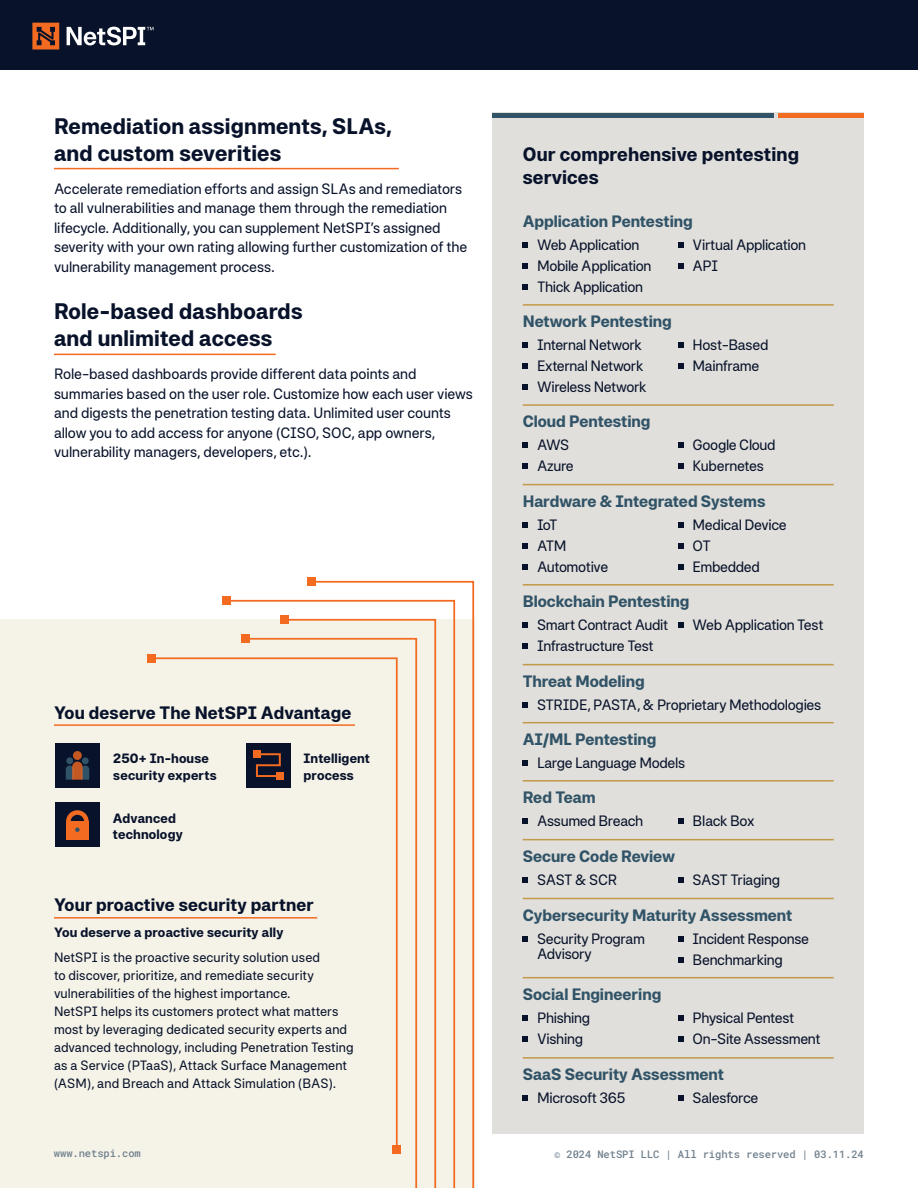
<style>
.page{position:relative;width:918px;height:1188px;background:#fff}
.page>*{position:absolute;margin:0;border:0;box-sizing:border-box;transform-origin:0 0}
.t1{font:700 22.5px/27px "Systemia";letter-spacing:.01em;color:#08122a}
.t2{font:700 19.5px/23.4px "Systemia";letter-spacing:.01em;color:#08122a}
.t3{font:700 18px "Systemia";letter-spacing:.005em;color:#08122a}
.t4{font:700 16.5px "Systemia";letter-spacing:-.005em;color:#315367}
.t5{font:15px/21px "Systemia";letter-spacing:-.015em;color:#08122a}
.t6{font:13.5px/18px "Systemia";color:#08122a}
.t7{font:700 13.5px/16.5px "Systemia";letter-spacing:.015em;color:#08122a}
.t8{font:10.5px "Roboto Mono";letter-spacing:-.01em;color:#71818e}
</style>
<div class="page">
<div style="left:0;top:619px;width:474px;height:569px;background:#f5f3e8"></div>
<div style="left:492px;top:113px;width:372px;height:1021px;background:#e0dfdb"></div>
<hr style="left:523px;top:304px;width:311px;height:2px;background:#c3994a">
<hr style="left:523px;top:404px;width:311px;height:2px;background:#c3994a">
<hr style="left:523px;top:484px;width:311px;height:1px;background:#c3994a">
<hr style="left:523px;top:584px;width:311px;height:2px;background:#c3994a">
<hr style="left:523px;top:664px;width:311px;height:1px;background:#c3994a">
<hr style="left:523px;top:722px;width:311px;height:1px;background:#c3994a">
<hr style="left:523px;top:780px;width:311px;height:2px;background:#c3994a">
<hr style="left:523px;top:839px;width:311px;height:1px;background:#c3994a">
<hr style="left:523px;top:898px;width:311px;height:1px;background:#c3994a">
<hr style="left:523px;top:977px;width:311px;height:1px;background:#c3994a">
<hr style="left:523px;top:1057px;width:311px;height:2px;background:#c3994a">
<div style="left:492px;top:113px;width:282px;height:5px;background:#315367"></div>
<div style="left:778px;top:113px;width:86px;height:5px;background:#f36a21"></div>
<div style="left:0;top:0;width:918px;height:69px;background:#08122a"></div>
<svg style="left:67px;top:27px;width:86px;height:18px"></svg>
<svg style="left:32px;top:23px;width:27px;height:27px"></svg>
<svg style="left:523px;top:242px;width:5px;height:6px"></svg>
<svg style="left:523px;top:263px;width:5px;height:6px"></svg>
<svg style="left:523px;top:284px;width:5px;height:6px"></svg>
<svg style="left:678px;top:242px;width:6px;height:6px"></svg>
<svg style="left:678px;top:263px;width:6px;height:6px"></svg>
<svg style="left:523px;top:342px;width:5px;height:6px"></svg>
<svg style="left:523px;top:363px;width:5px;height:6px"></svg>
<svg style="left:523px;top:384px;width:5px;height:6px"></svg>
<svg style="left:678px;top:342px;width:6px;height:6px"></svg>
<svg style="left:678px;top:363px;width:6px;height:6px"></svg>
<svg style="left:523px;top:443px;width:5px;height:5px"></svg>
<svg style="left:523px;top:464px;width:5px;height:5px"></svg>
<svg style="left:678px;top:443px;width:6px;height:5px"></svg>
<svg style="left:678px;top:464px;width:6px;height:5px"></svg>
<svg style="left:523px;top:522px;width:5px;height:6px"></svg>
<svg style="left:523px;top:543px;width:5px;height:6px"></svg>
<svg style="left:523px;top:564px;width:5px;height:6px"></svg>
<svg style="left:678px;top:522px;width:6px;height:6px"></svg>
<svg style="left:678px;top:543px;width:6px;height:6px"></svg>
<svg style="left:678px;top:564px;width:6px;height:6px"></svg>
<svg style="left:523px;top:622px;width:5px;height:6px"></svg>
<svg style="left:523px;top:643px;width:5px;height:6px"></svg>
<svg style="left:678px;top:622px;width:6px;height:6px"></svg>
<svg style="left:523px;top:702px;width:5px;height:5px"></svg>
<svg style="left:523px;top:760px;width:5px;height:6px"></svg>
<svg style="left:523px;top:818px;width:5px;height:6px"></svg>
<svg style="left:678px;top:818px;width:6px;height:6px"></svg>
<svg style="left:523px;top:877px;width:5px;height:5px"></svg>
<svg style="left:678px;top:877px;width:6px;height:5px"></svg>
<svg style="left:523px;top:936px;width:5px;height:5px"></svg>
<svg style="left:678px;top:936px;width:6px;height:5px"></svg>
<svg style="left:678px;top:957px;width:6px;height:5px"></svg>
<svg style="left:523px;top:1015px;width:5px;height:6px"></svg>
<svg style="left:523px;top:1036px;width:5px;height:6px"></svg>
<svg style="left:678px;top:1015px;width:6px;height:6px"></svg>
<svg style="left:678px;top:1036px;width:6px;height:6px"></svg>
<svg style="left:523px;top:1095px;width:5px;height:6px"></svg>
<svg style="left:678px;top:1095px;width:6px;height:6px"></svg>
<hr style="left:54px;top:168px;width:345px;height:1px;background:#f36a21">
<hr style="left:54px;top:354px;width:222px;height:1px;background:#f36a21">
<hr style="left:54px;top:724px;width:301px;height:2px;background:#f36a21">
<hr style="left:54px;top:917px;width:263px;height:2px;background:#f36a21">
<div style="left:55px;top:802px;width:45px;height:45px;background:#08122a"></div>
<div style="left:66px;top:821px;width:23px;height:18px;background:#f36a21"></div>
<svg style="left:66px;top:810px;width:23px;height:22px"></svg>
<svg style="left:151px;top:580px;width:324px;height:608px"></svg>
<div style="left:307px;top:578px;width:9px;height:8px;background:#f36b21"></div>
<div style="left:222px;top:597px;width:9px;height:8px;background:#f36b21"></div>
<div style="left:241px;top:635px;width:9px;height:8px;background:#f36b21"></div>
<div style="left:147px;top:654px;width:9px;height:9px;background:#f36b21"></div>
<div style="left:392px;top:1145px;width:9px;height:8px;background:#f36b21"></div>
<div style="left:280px;top:616px;width:9px;height:8px;background:#f36b21"></div>
<div style="left:55px;top:743px;width:45px;height:45px;background:#08122a"></div>
<div style="left:82px;top:757px;width:7px;height:7px;background:#315367;border-radius:50%"></div>
<div style="left:66px;top:757px;width:7px;height:7px;background:#315367;border-radius:50%"></div>
<svg style="left:73px;top:751px;width:9px;height:9px"></svg>
<svg style="left:66px;top:762px;width:23px;height:18px"></svg>
<h1 class="t1" style="left:54px;top:111px;width:339px">Remediation assignments, SLAs, and custom severities</h1>
<p class="t5" style="left:54px;top:178px;width:415px;line-height:19.5px">Accelerate remediation efforts and assign SLAs and remediators to all vulnerabilities and manage them through the remediation lifecycle. Additionally, you can supplement NetSPI’s assigned severity with your own rating allowing further customization of the vulnerability management process.</p>
<h1 class="t1" style="left:54px;top:297px;width:250px">Role-based dashboards and unlimited access</h1>
<p class="t5" style="left:54px;top:364px;width:420px;line-height:19.5px">Role-based dashboards provide different data points and summaries based on the user role. Customize how each user views and digests the penetration testing data. Unlimited user counts allow you to add access for anyone (CISO, SOC, app owners, vulnerability managers, developers, etc.).</p>
<p class="t3" style="left:54px;top:700px;width:299px">You deserve The NetSPI Advantage</p>
<p class="t7" style="left:113px;top:750px;width:105px">250+ In-house security experts</p>
<p class="t7" style="left:113px;top:809px;width:71px">Advanced technology</p>
<p class="t7" style="left:304px;top:750px;width:68px">Intelligent process</p>
<p class="t3" style="left:54px;top:893px;width:261px">Your proactive security partner</p>
<p class="t7" style="left:54px;top:923px;width:231px">You deserve a proactive security ally</p>
<p class="t6" style="left:54px;top:947px;width:301px">NetSPI is the proactive security solution used<br>to discover, prioritize, and remediate security vulnerabilities of the highest importance.<br>NetSPI helps its customers protect what matters most by leveraging dedicated security experts and advanced technology, including Penetration Testing as a Service (PTaaS), Attack Surface Management (ASM), and Breach and Attack Simulation (BAS).</p>
<h2 class="t2" style="left:523px;top:142px;width:278px">Our comprehensive pentesting services</h2>
<p class="t4" style="left:523px;top:210px;width:172px">Application Pentesting</p>
<p class="t5" style="left:537px;top:234px;width:116px">Web Application<br>Mobile Application<br>Thick Application</p>
<p class="t5" style="left:693px;top:234px;width:115px">Virtual Application<br>API</p>
<p class="t4" style="left:523px;top:310px;width:151px">Network Pentesting</p>
<p class="t5" style="left:537px;top:334px;width:111px">Internal Network<br>External Network<br>Wireless Network</p>
<p class="t5" style="left:693px;top:334px;width:77px">Host-Based<br>Mainframe</p>
<p class="t4" style="left:523px;top:411px;width:129px">Cloud Pentesting</p>
<p class="t5" style="left:537px;top:434px;width:38px">AWS<br>Azure</p>
<p class="t5" style="left:693px;top:434px;width:85px">Google Cloud<br>Kubernetes</p>
<p class="t4" style="left:523px;top:490px;width:244px">Hardware &amp; Integrated Systems</p>
<p class="t5" style="left:537px;top:514px;width:73px">IoT<br>ATM<br>Automotive</p>
<p class="t5" style="left:693px;top:514px;width:96px">Medical Device<br>OT<br>Embedded</p>
<p class="t4" style="left:523px;top:590px;width:168px">Blockchain Pentesting</p>
<p class="t5" style="left:537px;top:614px;width:133px">Smart Contract Audit<br>Infrastructure Test</p>
<p class="t5" style="left:693px;top:614px;width:132px">Web Application Test</p>
<p class="t4" style="left:523px;top:670px;width:124px">Threat Modeling</p>
<p class="t5" style="left:537px;top:694px;width:286px">STRIDE, PASTA, &amp; Proprietary Methodologies</p>
<p class="t4" style="left:523px;top:728px;width:135px">AI/ML Pentesting</p>
<p class="t5" style="left:537px;top:752px;width:150px">Large Language Models</p>
<p class="t4" style="left:523px;top:786px;width:74px">Red Team</p>
<p class="t5" style="left:537px;top:810px;width:108px">Assumed Breach</p>
<p class="t5" style="left:693px;top:810px;width:63px">Black Box</p>
<p class="t4" style="left:523px;top:845px;width:154px">Secure Code Review</p>
<p class="t5" style="left:537px;top:869px;width:82px">SAST &amp; SCR</p>
<p class="t5" style="left:693px;top:869px;width:89px">SAST Triaging</p>
<p class="t4" style="left:523px;top:904px;width:271px">Cybersecurity Maturity Assessment</p>
<p class="t5" style="left:537px;top:930px;width:109px;line-height:15px">Security Program<br>Advisory</p>
<p class="t5" style="left:693px;top:927px;width:118px">Incident Response<br>Benchmarking</p>
<p class="t4" style="left:523px;top:983px;width:140px">Social Engineering</p>
<p class="t5" style="left:537px;top:1007px;width:55px">Phishing<br>Vishing</p>
<p class="t5" style="left:693px;top:1007px;width:129px">Physical Pentest<br>On-Site Assessment</p>
<p class="t4" style="left:523px;top:1063px;width:203px">SaaS Security Assessment</p>
<p class="t5" style="left:537px;top:1087px;width:90px">Microsoft 365</p>
<p class="t5" style="left:693px;top:1087px;width:67px">Salesforce</p>
<p class="t8" style="left:54px;top:1146px;width:88px">www.netspi.com</p>
<p class="t8" style="left:554px;top:1147px;width:311px">© 2024 NetSPI LLC | All rights reserved | 03.11.24</p>
</div>
